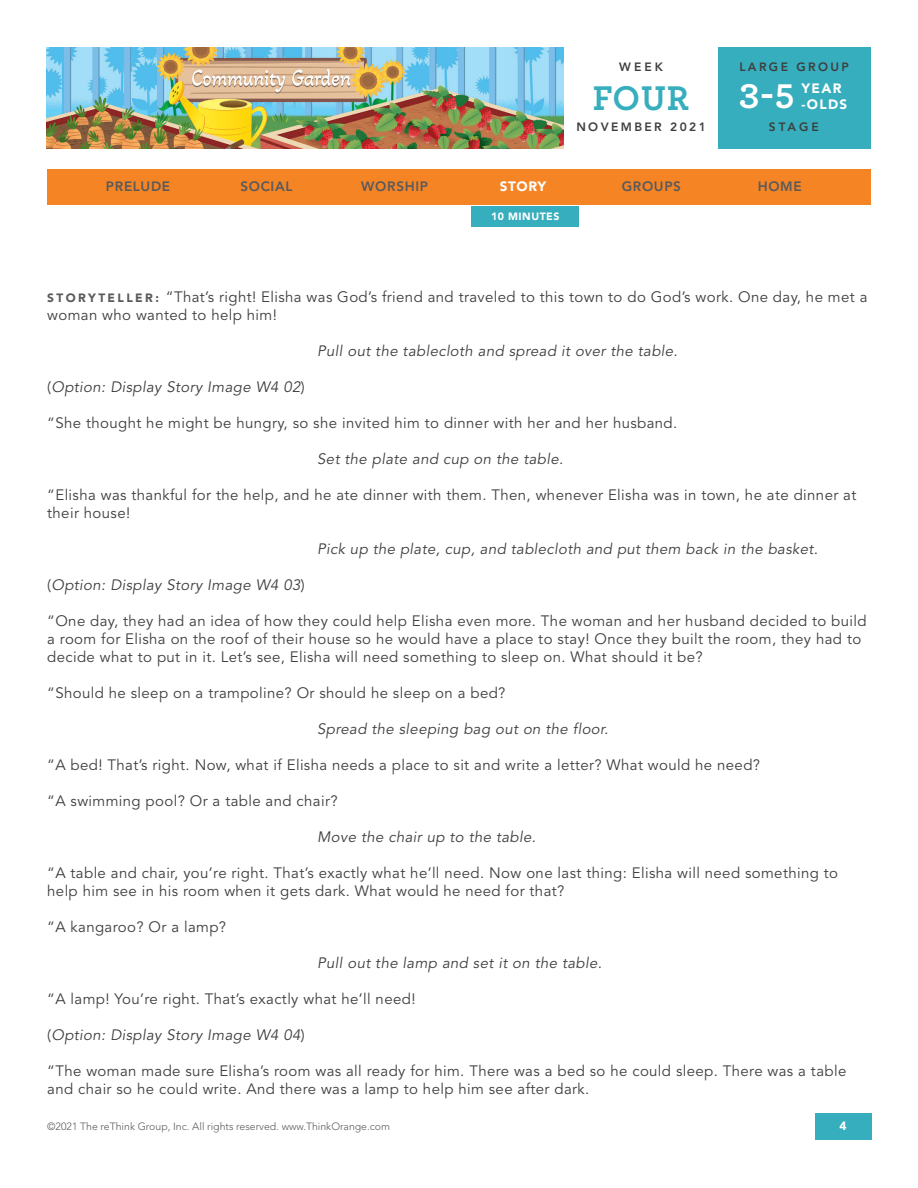
<style>
.page{position:relative;width:918px;height:1188px;background:#fff}
.page>*{position:absolute;margin:0;border:0;box-sizing:border-box;transform-origin:0 0}
.t1{font:700 36px "Archer Pro";color:#36aebd}
.t2{font:700 36px "Archer Pro";color:#fff}
.Paragraph_Style_1{font:15px/18px "Avenir LT Std";letter-spacing:.025em;color:#3e3e3f}
.Paragraph_Style_1-2{font:italic 15px "Avenir LT Std";letter-spacing:.025em;color:#3e3e3f}
.t3{font:800 13.5px "Avenir LT Std";letter-spacing:.05em;color:#585a5c}
.t4{font:900 13.5px/16.2px "Avenir LT Std";letter-spacing:.1em;color:#fff}
.t5{font:800 12px "Avenir LT Std";letter-spacing:.2em;color:#3e3e3f}
.t6{font:900 12px "Avenir LT Std";color:#fff}
.t7{font:300 10.5px "Avenir LT Std";color:#585a5c}
.t8{font:900 10.5px "Avenir LT Std";letter-spacing:.05em;color:#fff}
.s1{font-weight:900;font-size:12px;color:#585a5c}
.s2{font-style:normal}
</style>
<div class="page">
<img style="left:46px;top:47px;width:518px;height:102px">
<div style="left:717px;top:47px;width:154px;height:102px;background:#36aebd"></div>
<div style="left:471px;top:206px;width:108px;height:20px;background:#36aebd"></div>
<div style="left:47px;top:170px;width:824px;height:36px;background:#f58425"></div>
<div style="left:815px;top:1113px;width:57px;height:27px;background:#36aebd"></div>
<p class="t5" style="left:619px;top:59px;width:45px">WEEK</p>
<h1 class="t1" style="left:593px;top:69px;width:98px">FOUR</h1>
<p class="t5" style="left:576px;top:120px;width:131px">NOVEMBER 2021</p>
<p class="t5" style="left:739px;top:59px;width:111px">LARGE GROUP</p>
<h1 class="t2" style="left:739px;top:68px;width:57px">3-5</h1>
<p class="t4" style="left:802px;top:80px;width:47px">YEAR -OLDS</p>
<p class="t5" style="left:769px;top:120px;width:52px">STAGE</p>
<p class="t3" style="left:106px;top:178px;width:66px">PRELUDE</p>
<p class="t3" style="left:240px;top:178px;width:54px">SOCIAL</p>
<p class="t3" style="left:361px;top:178px;width:68px">WORSHIP</p>
<p class="t4" style="left:500px;top:178px;width:48px">STORY</p>
<p class="t3" style="left:622px;top:178px;width:61px">GROUPS</p>
<p class="t3" style="left:758px;top:178px;width:46px">HOME</p>
<p class="t8" style="left:491px;top:210px;width:70px">10 MINUTES</p>
<p class="Paragraph_Style_1" style="left:47px;top:288px;width:822px"><span class="s1">S T O R Y T E L L E R :</span> “That’s right! Elisha was God’s friend and traveled to this town to do God’s work. One day, he met a woman who wanted to help him!</p>
<p class="Paragraph_Style_1-2" style="left:317px;top:342px;width:362px">Pull out the tablecloth and spread it over the table.</p>
<p class="Paragraph_Style_1-2" style="left:47px;top:378px;width:259px"><span class="s2">(</span>Option: Display Story Image W4 02<span class="s2">)</span></p>
<p class="Paragraph_Style_1" style="left:47px;top:414px;width:632px">“She thought he might be hungry, so she invited him to dinner with her and her husband.</p>
<p class="Paragraph_Style_1-2" style="left:317px;top:450px;width:248px">Set the plate and cup on the table.</p>
<p class="Paragraph_Style_1" style="left:47px;top:486px;width:811px">“Elisha was thankful for the help, and he ate dinner with them. Then, whenever Elisha was in town, he ate dinner at their house!</p>
<p class="Paragraph_Style_1-2" style="left:317px;top:540px;width:502px">Pick up the plate, cup, and tablecloth and put them back in the basket.</p>
<p class="Paragraph_Style_1-2" style="left:47px;top:576px;width:259px"><span class="s2">(</span>Option: Display Story Image W4 03<span class="s2">)</span></p>
<p class="Paragraph_Style_1" style="left:47px;top:612px;width:821px">“One day, they had an idea of how they could help Elisha even more. The woman and her husband decided to build a room for Elisha on the roof of their house so he would have a place to stay! Once they built the room, they had to decide what to put in it. Let’s see, Elisha will need something to sleep on. What should it be?</p>
<p class="Paragraph_Style_1" style="left:47px;top:684px;width:460px">“Should he sleep on a trampoline? Or should he sleep on a bed?</p>
<p class="Paragraph_Style_1-2" style="left:317px;top:720px;width:293px">Spread the sleeping bag out on the floor.</p>
<p class="Paragraph_Style_1" style="left:47px;top:756px;width:714px">“A bed! That’s right. Now, what if Elisha needs a place to sit and write a letter? What would he need?</p>
<p class="Paragraph_Style_1" style="left:47px;top:792px;width:292px">“A swimming pool? Or a table and chair?</p>
<p class="Paragraph_Style_1-2" style="left:317px;top:828px;width:220px">Move the chair up to the table.</p>
<p class="Paragraph_Style_1" style="left:47px;top:864px;width:792px">“A table and chair, you’re right. That’s exactly what he’ll need. Now one last thing: Elisha will need something to help him see in his room when it gets dark. What would he need for that?</p>
<p class="Paragraph_Style_1" style="left:47px;top:918px;width:180px">“A kangaroo? Or a lamp?</p>
<p class="Paragraph_Style_1-2" style="left:317px;top:954px;width:286px">Pull out the lamp and set it on the table.</p>
<p class="Paragraph_Style_1" style="left:47px;top:990px;width:370px">“A lamp! You’re right. That’s exactly what he’ll need!</p>
<p class="Paragraph_Style_1-2" style="left:47px;top:1026px;width:259px"><span class="s2">(</span>Option: Display Story Image W4 04<span class="s2">)</span></p>
<p class="Paragraph_Style_1" style="left:47px;top:1062px;width:801px">“The woman made sure Elisha’s room was all ready for him. There was a bed so he could sleep. There was a table and chair so he could write. And there was a lamp to help him see after dark.</p>
<p class="t7" style="left:47px;top:1120px;width:344px">©2021 The reThink Group, Inc. All rights reserved. www.ThinkOrange.com</p>
<p class="t6" style="left:840px;top:1118px;width:9px">4</p>
</div>
